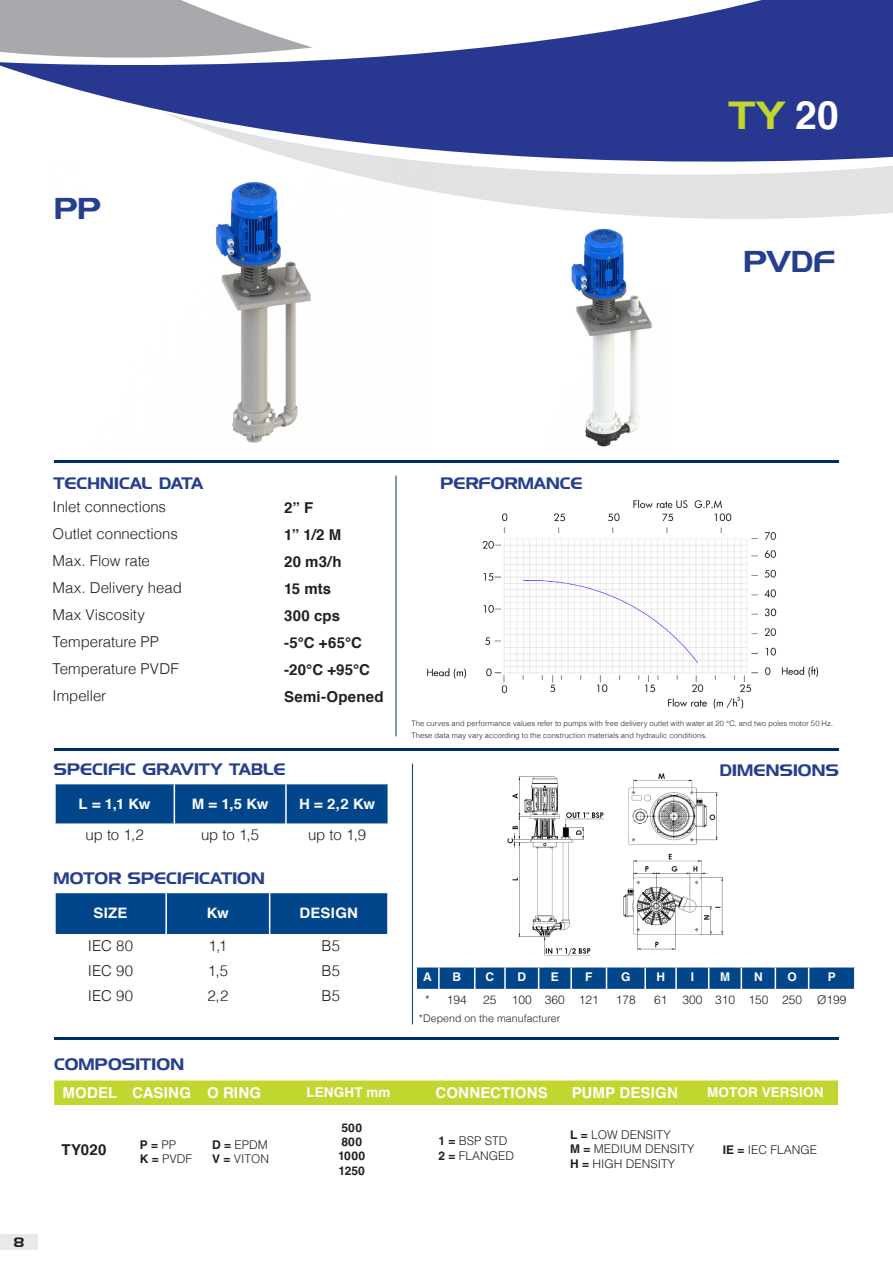
<style>
.page{position:relative;width:893px;height:1263px;background:#fff}
.page>*{position:absolute;margin:0;border:0;box-sizing:border-box;transform-origin:0 0}
.t1{font:39px "Denmark";color:#c1d72f}
.t2{font:30px "Denmark";letter-spacing:-.005em;color:#253f8e}
.t3{font:16.5px "Denmark";letter-spacing:.01em;color:#253f8e}
.t4{font:300 15px "Helvetica";letter-spacing:-.005em;color:#231f20}
.t5{font:700 15px "Helvetica";letter-spacing:.02em;color:#231f20}
.t6{font:700 15px "Helvetica";letter-spacing:.01em;color:#fff}
.t7{font:700 14.4px "Helvetica";letter-spacing:.01em;color:#fff;scale:1.04 1}
.t8{font:700 13.5px "Helvetica";letter-spacing:.01em;color:#fff}
.t9{font:13.5px "Denmark";color:#231f20}
.t10{font:300 12px "Helvetica LT Std";color:#231f20}
.t11{font:700 12px "Helvetica LT Std";color:#231f20}
.t12{font:700 12px "Helvetica LT Std";color:#fff}
.t13{font:300 10.5px "Helvetica";letter-spacing:.01em;color:#231f20}
.t14{font:300 7.5px/12px "Helvetica";letter-spacing:.015em;color:#231f20}
.s1{font-family:"Helvetica";font-weight:700;color:#fff}
.s2{font-weight:300}
.s3{font-weight:700}
</style>
<div class="page">
<svg style="left:7px;top:0;width:886px;height:112px;fill:#283890"></svg>
<svg style="left:166px;top:112px;width:727px;height:107px"></svg>
<svg style="left:0;top:0;width:313px;height:68px"></svg>
<hr style="left:54px;top:1037px;width:785px;height:3px;background:#002d65">
<hr style="left:54px;top:460px;width:785px;height:2px;background:#002d65">
<img style="left:427px;top:499px;width:392px;height:210px">
<div style="left:0;top:1234px;width:38px;height:16px;background:#e9e9e9"></div>
<hr style="left:395px;top:476px;width:2px;height:260px;background:#253f8e">
<hr style="left:412px;top:764px;width:1px;height:260px;background:#253f8e">
<hr style="left:54px;top:748px;width:785px;height:2px;background:#002d65">
<div style="left:54px;top:1080px;width:784px;height:25px;background:#c1d72f"></div>
<svg style="left:55px;top:892px;width:333px;height:42px;background:#0c4e8f"></svg>
<svg style="left:55px;top:784px;width:334px;height:40px;background:#0a4c8e"></svg>
<svg style="left:416px;top:966px;width:439px;height:23px;background:#1e5b97"></svg>
<img style="left:507px;top:773px;width:217px;height:183px">
<img style="left:166px;top:162px;width:266px;height:281px">
<img style="left:571px;top:228px;width:81px;height:219px">
<p class="t2" style="left:54px;top:191px;width:49px">PP</p>
<p class="t1" style="left:729px;top:92px;width:112px">TY <span class="s1">20</span></p>
<p class="t2" style="left:744px;top:244px;width:93px">PVDF</p>
<h3 class="t9" style="left:14px;top:1234px;width:12px">8</h3>
<p class="t3" style="left:54px;top:473px;width:151px">TECHNICAL DATA</p>
<p class="t4" style="left:53px;top:495px;width:115px">Inlet connections</p>
<p class="t4" style="left:53px;top:522px;width:127px">Outlet connections</p>
<p class="t4" style="left:53px;top:549px;width:99px">Max. Flow rate</p>
<p class="t4" style="left:53px;top:576px;width:131px">Max. Delivery head</p>
<p class="t4" style="left:53px;top:603px;width:94px">Max Viscosity</p>
<p class="t4" style="left:53px;top:630px;width:108px">Temperature PP</p>
<p class="t4" style="left:53px;top:657px;width:128px">Temperature PVDF</p>
<p class="t4" style="left:53px;top:684px;width:55px">Impeller</p>
<p class="t5" style="left:284px;top:498px;width:31px">2” F</p>
<p class="t5" style="left:284px;top:525px;width:59px">1” 1/2 M</p>
<p class="t5" style="left:284px;top:552px;width:59px">20 m3/h</p>
<p class="t5" style="left:284px;top:579px;width:49px">15 mts</p>
<p class="t5" style="left:284px;top:606px;width:58px">300 cps</p>
<p class="t5" style="left:284px;top:633px;width:79px">-5°C +65°C</p>
<p class="t5" style="left:284px;top:660px;width:88px">-20°C +95°C</p>
<p class="t5" style="left:284px;top:687px;width:101px">Semi-Opened</p>
<p class="t3" style="left:54px;top:759px;width:233px">SPECIFIC GRAVITY TABLE</p>
<h3 class="t7" style="left:79px;top:794px;width:71px">L = 1,1 Kw</h3>
<h3 class="t7" style="left:192px;top:794px;width:75px">M = 1,5 Kw</h3>
<h3 class="t7" style="left:299px;top:794px;width:75px">H = 2,2 Kw</h3>
<h3 class="t4" style="left:85px;top:823px;width:60px">up to 1,2</h3>
<h3 class="t4" style="left:201px;top:823px;width:60px">up to 1,5</h3>
<h3 class="t4" style="left:308px;top:823px;width:60px">up to 1,9</h3>
<p class="t3" style="left:54px;top:868px;width:213px">MOTOR SPECIFICATION</p>
<h3 class="t7" style="left:94px;top:903px;width:34px">SIZE</h3>
<h3 class="t7" style="left:207px;top:903px;width:23px">Kw</h3>
<h3 class="t7" style="left:300px;top:903px;width:58px">DESIGN</h3>
<h3 class="t4" style="left:88px;top:933px;width:47px">IEC 80</h3>
<h3 class="t4" style="left:209px;top:933px;width:20px">1,1</h3>
<h3 class="t4" style="left:322px;top:933px;width:20px">B5</h3>
<h3 class="t4" style="left:88px;top:959px;width:47px">IEC 90</h3>
<h3 class="t4" style="left:208px;top:959px;width:22px">1,5</h3>
<h3 class="t4" style="left:322px;top:959px;width:20px">B5</h3>
<h3 class="t4" style="left:88px;top:983px;width:47px">IEC 90</h3>
<h3 class="t4" style="left:207px;top:983px;width:22px">2,2</h3>
<h3 class="t4" style="left:322px;top:983px;width:20px">B5</h3>
<p class="t3" style="left:54px;top:1055px;width:131px">COMPOSITION</p>
<p class="t3" style="left:440px;top:473px;width:143px">PERFORMANCE</p>
<p class="t14" style="left:411px;top:717px;width:423px">The curves and performance values refer to pumps with free delivery outlet with water at 20 °C, and two poles motor 50 Hz.<br>These data may vary according to the construction materials and hydraulic conditions.</p>
<p class="t3" style="left:720px;top:760px;width:121px">DIMENSIONS</p>
<p class="t12" style="left:423px;top:970px;width:10px">A</p>
<p class="t12" style="left:452px;top:970px;width:10px">B</p>
<p class="t12" style="left:486px;top:970px;width:10px">C</p>
<p class="t12" style="left:517px;top:970px;width:10px">D</p>
<p class="t12" style="left:551px;top:970px;width:10px">E</p>
<p class="t12" style="left:585px;top:970px;width:9px">F</p>
<p class="t12" style="left:621px;top:970px;width:11px">G</p>
<p class="t12" style="left:656px;top:970px;width:10px">H</p>
<p class="t12" style="left:691px;top:970px;width:5px">I</p>
<p class="t12" style="left:720px;top:970px;width:11px">M</p>
<p class="t12" style="left:754px;top:970px;width:10px">N</p>
<p class="t12" style="left:787px;top:970px;width:11px">O</p>
<p class="t12" style="left:828px;top:970px;width:10px">P</p>
<p class="t10" style="left:425px;top:992px;width:6px">*</p>
<p class="t10" style="left:447px;top:992px;width:22px">194</p>
<p class="t10" style="left:483px;top:992px;width:15px">25</p>
<p class="t10" style="left:512px;top:992px;width:22px">100</p>
<p class="t10" style="left:545px;top:992px;width:22px">360</p>
<p class="t10" style="left:579px;top:992px;width:22px">121</p>
<p class="t10" style="left:616px;top:992px;width:22px">178</p>
<p class="t10" style="left:654px;top:992px;width:15px">61</p>
<p class="t10" style="left:682px;top:992px;width:22px">300</p>
<p class="t10" style="left:715px;top:992px;width:22px">310</p>
<p class="t10" style="left:748px;top:992px;width:22px">150</p>
<p class="t10" style="left:782px;top:992px;width:22px">250</p>
<p class="t10" style="left:817px;top:992px;width:31px">Ø199</p>
<p class="t13" style="left:419px;top:1009px;width:143px">*Depend on the manufacturer</p>
<p class="t6" style="left:63px;top:1083px;width:56px">MODEL</p>
<p class="t6" style="left:132px;top:1083px;width:60px">CASING</p>
<p class="t6" style="left:207px;top:1083px;width:55px">O RING</p>
<p class="t8" style="left:306px;top:1084px;width:86px">LENGHT mm</p>
<p class="t6" style="left:436px;top:1083px;width:114px">CONNECTIONS</p>
<p class="t6" style="left:572px;top:1083px;width:108px">PUMP DESIGN</p>
<p class="t8" style="left:707px;top:1084px;width:118px">MOTOR VERSION</p>
<p class="t5" style="left:61px;top:1140px;width:47px">TY020</p>
<p class="t11" style="left:140px;top:1137px;width:38px">P = <span class="s2">PP</span></p>
<p class="t10" style="left:140px;top:1151px;width:54px"><span class="s3">K =</span> PVDF</p>
<p class="t10" style="left:212px;top:1137px;width:57px"><span class="s3">D =</span> EPDM</p>
<p class="t10" style="left:212px;top:1151px;width:59px"><span class="s3">V =</span> VITON</p>
<p class="t11" style="left:341px;top:1120px;width:22px">500</p>
<p class="t11" style="left:341px;top:1134px;width:22px">800</p>
<p class="t11" style="left:338px;top:1149px;width:28px">1000</p>
<p class="t11" style="left:339px;top:1163px;width:28px">1250</p>
<p class="t10" style="left:438px;top:1133px;width:71px"><span class="s3">1 =</span> BSP STD</p>
<p class="t10" style="left:438px;top:1148px;width:77px"><span class="s3">2 =</span> FLANGED</p>
<p class="t10" style="left:570px;top:1127px;width:102px"><span class="s3">L =</span> LOW DENSITY</p>
<p class="t10" style="left:570px;top:1142px;width:126px"><span class="s3">M =</span> MEDIUM DENSITY</p>
<p class="t10" style="left:570px;top:1156px;width:107px"><span class="s3">H =</span> HIGH DENSITY</p>
<p class="t10" style="left:723px;top:1142px;width:96px"><span class="s3">IE =</span> IEC FLANGE</p>
</div>
